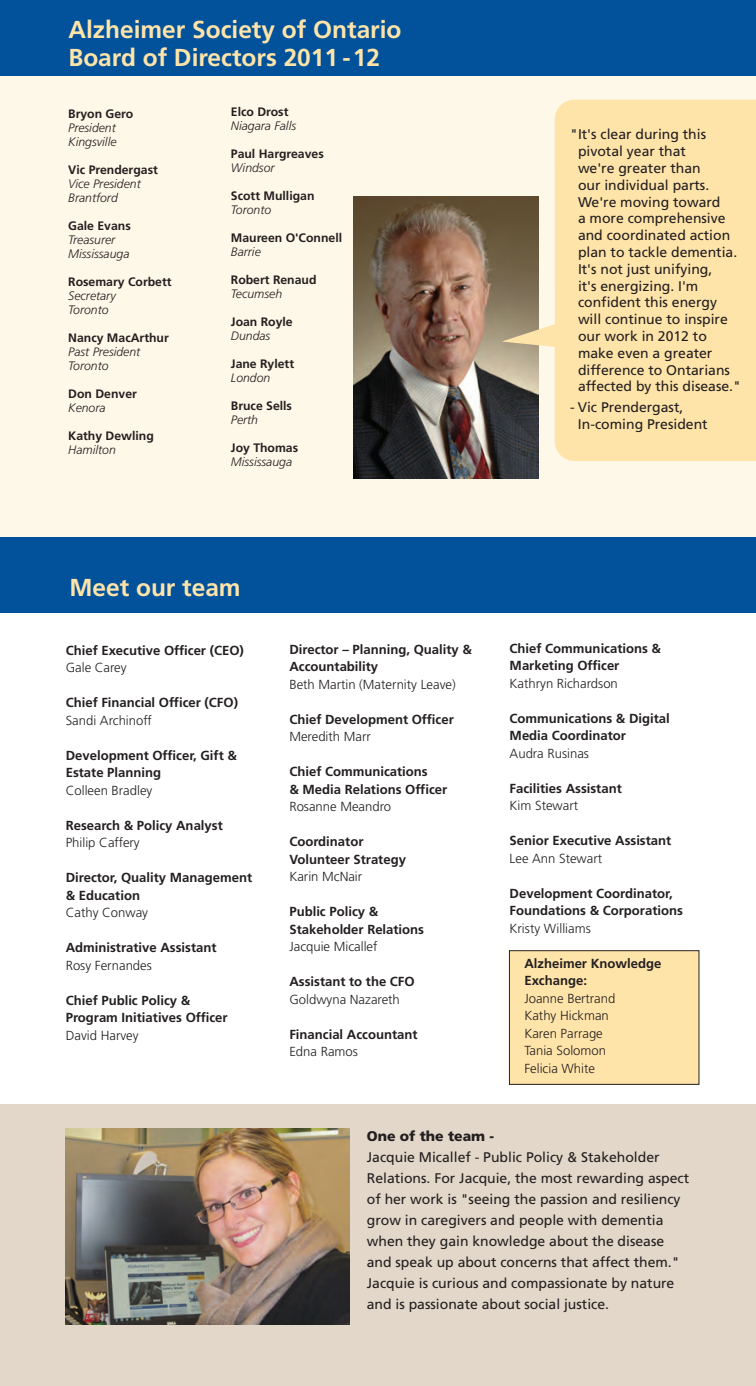
<style>
.page{position:relative;width:756px;height:1386px;background:#fff}
.page>*{position:absolute;margin:0;border:0;box-sizing:border-box;transform-origin:0 0}
.t1{font:700 24.5px/28px "Frutiger";color:#ffe4aa}
.t2{font:14px/16.8px "Frutiger";color:#231f20}
.t3{font:900 14px "Frutiger";color:#231f20}
.t4{font:700 13.12px/17.5px "Frutiger";color:#231f20}
.t5{font:300 13.12px/17.5px "Frutiger";color:#231f20}
.t6{font:700 12.25px "Frutiger";color:#231f20}
.t7{font:italic 300 12.25px/14px "Frutiger";color:#231f20}
</style>
<div class="page">
<div style="left:509px;top:951px;width:190px;height:133px;background:#ffe4aa"></div>
<div style="left:509px;top:950px;width:190px;height:135px;border:1px solid #231f20"></div>
<div style="left:0;top:74px;width:756px;height:474px;background:#fef8e8"></div>
<div style="left:0;top:0;width:756px;height:75px;background:#01529a"></div>
<div style="left:0;top:1105px;width:756px;height:281px;background:#e2d7c8"></div>
<div style="left:0;top:537px;width:756px;height:75px;background:#01529a"></div>
<img style="left:65px;top:1129px;width:285px;height:195px">
<img style="left:353px;top:196px;width:185px;height:283px">
<svg style="left:502px;top:100px;width:254px;height:361px;background:#efd8a6"></svg>
<h1 class="t1" style="left:68px;top:17px;width:335px">Alzheimer Society of Ontario<br>Board of Directors 2011 -12</h1>
<p class="t6" style="left:68px;top:109px;width:67px">Bryon Gero</p>
<p class="t7" style="left:68px;top:121px;width:50px">President<br>Kingsville</p>
<p class="t6" style="left:68px;top:165px;width:91px">Vic Prendergast</p>
<p class="t7" style="left:68px;top:177px;width:74px">Vice President<br>Brantford</p>
<p class="t6" style="left:68px;top:221px;width:64px">Gale Evans</p>
<p class="t7" style="left:68px;top:233px;width:63px">Treasurer<br>Mississauga</p>
<p class="t6" style="left:68px;top:277px;width:105px">Rosemary Corbett</p>
<p class="t7" style="left:68px;top:289px;width:49px">Secretary<br>Toronto</p>
<p class="t6" style="left:68px;top:333px;width:102px">Nancy MacArthur</p>
<p class="t7" style="left:68px;top:345px;width:74px">Past President<br>Toronto</p>
<p class="t6" style="left:68px;top:389px;width:70px">Don Denver</p>
<p class="t7" style="left:68px;top:401px;width:39px">Kenora</p>
<p class="t6" style="left:68px;top:431px;width:87px">Kathy Dewling</p>
<p class="t7" style="left:68px;top:443px;width:49px">Hamilton</p>
<p class="t6" style="left:231px;top:107px;width:59px">Elco Drost</p>
<p class="t7" style="left:231px;top:120px;width:67px">Niagara Falls</p>
<p class="t6" style="left:231px;top:149px;width:94px">Paul Hargreaves</p>
<p class="t7" style="left:231px;top:162px;width:45px">Windsor</p>
<p class="t6" style="left:231px;top:191px;width:85px">Scott Mulligan</p>
<p class="t7" style="left:231px;top:204px;width:42px">Toronto</p>
<p class="t6" style="left:231px;top:233px;width:113px">Maureen O'Connell</p>
<p class="t7" style="left:231px;top:246px;width:31px">Barrie</p>
<p class="t6" style="left:231px;top:275px;width:87px">Robert Renaud</p>
<p class="t7" style="left:231px;top:288px;width:53px">Tecumseh</p>
<p class="t6" style="left:231px;top:317px;width:63px">Joan Royle</p>
<p class="t7" style="left:231px;top:330px;width:41px">Dundas</p>
<p class="t6" style="left:231px;top:359px;width:65px">Jane Rylett</p>
<p class="t7" style="left:231px;top:372px;width:41px">London</p>
<p class="t6" style="left:231px;top:401px;width:63px">Bruce Sells</p>
<p class="t7" style="left:231px;top:414px;width:29px">Perth</p>
<p class="t6" style="left:231px;top:443px;width:69px">Joy Thomas</p>
<p class="t7" style="left:231px;top:456px;width:63px">Mississauga</p>
<p class="t2" style="left:578px;top:127px;width:164px;text-indent:-8px">"It's clear during this pivotal year that<br>we're greater than<br>our individual parts.<br>We're moving toward<br>a more comprehensive and coordinated action plan to tackle dementia.<br>It's not just unifying,<br>it's energizing. I'm confident this energy will continue to inspire our work in 2012 to make even a greater difference to Ontarians affected by this disease."</p>
<p class="t2" style="left:578px;top:400px;width:131px;text-indent:-8px">- Vic Prendergast,<br>In-coming President</p>
<h1 class="t1" style="left:69px;top:576px;width:173px">Meet our team</h1>
<p class="t4" style="left:66px;top:642px;width:180px">Chief Executive Officer (CEO)</p>
<p class="t5" style="left:66px;top:660px;width:62px">Gale Carey</p>
<p class="t4" style="left:66px;top:695px;width:174px">Chief Financial Officer (CFO)</p>
<p class="t5" style="left:66px;top:712px;width:88px">Sandi Archinoff</p>
<p class="t4" style="left:66px;top:747px;width:173px">Development Officer, Gift &amp;<br>Estate Planning</p>
<p class="t5" style="left:66px;top:782px;width:88px">Colleen Bradley</p>
<p class="t4" style="left:66px;top:817px;width:159px">Research &amp; Policy Analyst</p>
<p class="t5" style="left:66px;top:835px;width:76px">Philip Caffery</p>
<p class="t4" style="left:66px;top:870px;width:188px">Director, Quality Management &amp; Education</p>
<p class="t5" style="left:66px;top:905px;width:84px">Cathy Conway</p>
<p class="t4" style="left:66px;top:940px;width:152px">Administrative Assistant</p>
<p class="t5" style="left:66px;top:957px;width:88px">Rosy Fernandes</p>
<p class="t4" style="left:66px;top:992px;width:163px">Chief Public Policy &amp;<br>Program Initiatives Officer</p>
<p class="t5" style="left:66px;top:1027px;width:74px">David Harvey</p>
<p class="t4" style="left:289px;top:641px;width:184px">Director – Planning, Quality &amp;<br>Accountability</p>
<p class="t5" style="left:289px;top:676px;width:168px">Beth Martin (Maternity Leave)</p>
<p class="t4" style="left:289px;top:711px;width:166px">Chief Development Officer</p>
<p class="t5" style="left:289px;top:729px;width:83px">Meredith Marr</p>
<p class="t4" style="left:289px;top:764px;width:159px">Chief Communications<br>&amp; Media Relations Officer</p>
<p class="t5" style="left:289px;top:799px;width:103px">Rosanne Meandro</p>
<p class="t4" style="left:289px;top:834px;width:118px">Coordinator<br>Volunteer Strategy</p>
<p class="t5" style="left:289px;top:869px;width:74px">Karin McNair</p>
<p class="t4" style="left:289px;top:904px;width:136px">Public Policy &amp;<br>Stakeholder Relations</p>
<p class="t5" style="left:289px;top:939px;width:90px">Jacquie Micallef</p>
<p class="t4" style="left:289px;top:974px;width:127px">Assistant to the CFO</p>
<p class="t5" style="left:289px;top:991px;width:112px">Goldwyna Nazareth</p>
<p class="t4" style="left:289px;top:1026px;width:130px">Financial Accountant</p>
<p class="t5" style="left:289px;top:1044px;width:70px">Edna Ramos</p>
<p class="t4" style="left:510px;top:640px;width:153px">Chief Communications &amp;<br>Marketing Officer</p>
<p class="t5" style="left:510px;top:675px;width:110px">Kathryn Richardson</p>
<p class="t4" style="left:510px;top:710px;width:162px">Communications &amp; Digital<br>Media Coordinator</p>
<p class="t5" style="left:510px;top:745px;width:81px">Audra Rusinas</p>
<p class="t4" style="left:510px;top:780px;width:114px">Facilities Assistant</p>
<p class="t5" style="left:510px;top:798px;width:70px">Kim Stewart</p>
<p class="t4" style="left:510px;top:833px;width:163px">Senior Executive Assistant</p>
<p class="t5" style="left:510px;top:850px;width:94px">Lee Ann Stewart</p>
<p class="t4" style="left:510px;top:885px;width:175px">Development Coordinator,<br>Foundations &amp; Corporations</p>
<p class="t5" style="left:510px;top:920px;width:83px">Kristy Williams</p>
<p class="t4" style="left:524px;top:955px;width:138px">Alzheimer Knowledge<br>Exchange:</p>
<p class="t5" style="left:524px;top:990px;width:93px">Joanne Bertrand<br>Kathy Hickman<br>Karen Parrage<br>Tania Solomon<br>Felicia White</p>
<p class="t3" style="left:367px;top:1131px;width:129px">One of the team -</p>
<p class="t2" style="left:367px;top:1148px;width:324px;line-height:21px">Jacquie Micallef - Public Policy &amp; Stakeholder Relations. For Jacquie, the most rewarding aspect of her work is "seeing the passion and resiliency grow in caregivers and people with dementia when they gain knowledge about the disease and speak up about concerns that affect them." Jacquie is curious and compassionate by nature and is passionate about social justice.</p>
</div>
